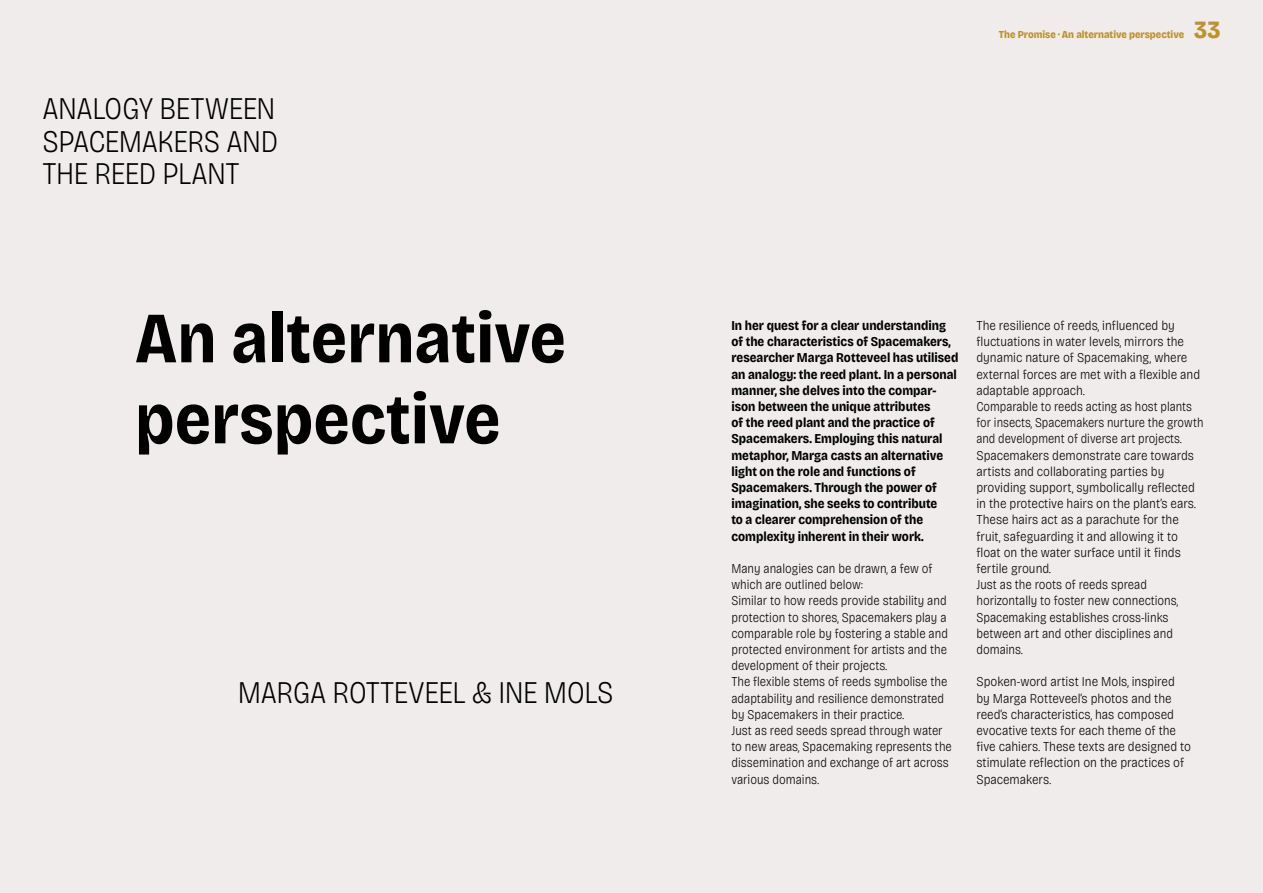
<style>
.page{position:relative;width:1263px;height:893px;background:#f0ecec}
.page>*{position:absolute;margin:0;border:0;box-sizing:border-box;transform-origin:0 0}
.t1{font:700 semi-condensed 72px/81px "Bricolage Grotesque 24 pt";color:#000}
.t2{font:200 semi-condensed 31.5px/32.4px "Bricolage Grotesque 24 pt";letter-spacing:-.015em;color:#000;text-align:justify}
.t3{font:800 semi-condensed 24.75px "Bricolage Grotesque 24 pt";color:#be922c}
.t4{font:200 semi-condensed 13.5px/16.2px "Bricolage Grotesque 24 pt";color:#000}
.t5{font:700 semi-condensed 13.5px/16.2px "Bricolage Grotesque 24 pt";color:#000}
.t6{font:800 semi-condensed 10.65px "Bricolage Grotesque 24 pt";color:#be922c}
</style>
<div class="page">
<h2 class="t2" style="left:43px;top:91px;width:237px">ANALOGY BETWEEN SPACEMAKERS AND THE REED PLANT</h2>
<h1 class="t1" style="left:135px;top:294px;width:432px">An alternative perspective</h1>
<h2 class="t2" style="left:238px;top:674px;width:377px">MARGA ROTTEVEEL &amp; INE MOLS</h2>
<p class="t6" style="left:999px;top:26px;width:187px">The Promise · An alternative perspective</p>
<h3 class="t3" style="left:1194px;top:10px;width:28px">33</h3>
<p class="t5" style="left:731px;top:317px;width:229px">In her quest for a clear understanding of the characteristics of Spacemakers, researcher Marga Rotteveel has utilised an analogy: the reed plant. In a personal manner, she delves into the compar&shy;ison between the unique attributes<br>of the reed plant and the practice of Spacemakers. Employing this natural metaphor, Marga casts an alternative light on the role and functions of Spacemakers. Through the power of imagination, she seeks to contribute<br>to a clearer comprehension of the complexity inherent in their work.</p>
<p class="t4" style="left:731px;top:560px;width:222px">Many analogies can be drawn, a few of which are outlined below:<br>Similar to how reeds provide stability and protection to shores, Spacemakers play a comparable role by fostering a stable and protected environment for artists and the development of their projects.<br>The flexible stems of reeds symbolise the adaptability and resilience demonstrated by Spacemakers in their practice.<br>Just as reed seeds spread through water to new areas, Spacemaking represents the dissemination and exchange of art across various domains.</p>
<p class="t4" style="left:976px;top:317px;width:228px">The resilience of reeds, influenced by fluctuations in water levels, mirrors the dynamic nature of Spacemaking, where external forces are met with a flexible and adaptable approach.<br>Comparable to reeds acting as host plants for insects, Spacemakers nurture the growth and development of diverse art projects.<br>Spacemakers demonstrate care towards artists and collaborating parties by providing support, symbolically reflected in the protective hairs on the plant’s ears.<br>These hairs act as a parachute for the fruit, safeguarding it and allowing it to float on the water surface until it finds fertile ground.<br>Just as the roots of reeds spread horizontally to foster new connections, Spacemaking establishes cross-links between art and other disciplines and domains.</p>
<p class="t4" style="left:976px;top:673px;width:216px">Spoken-word artist Ine Mols, inspired by Marga Rotteveel’s photos and the reed’s characteristics, has composed evocative texts for each theme of the five cahiers. These texts are designed to stimulate reflection on the practices of Spacemakers.</p>
</div>
